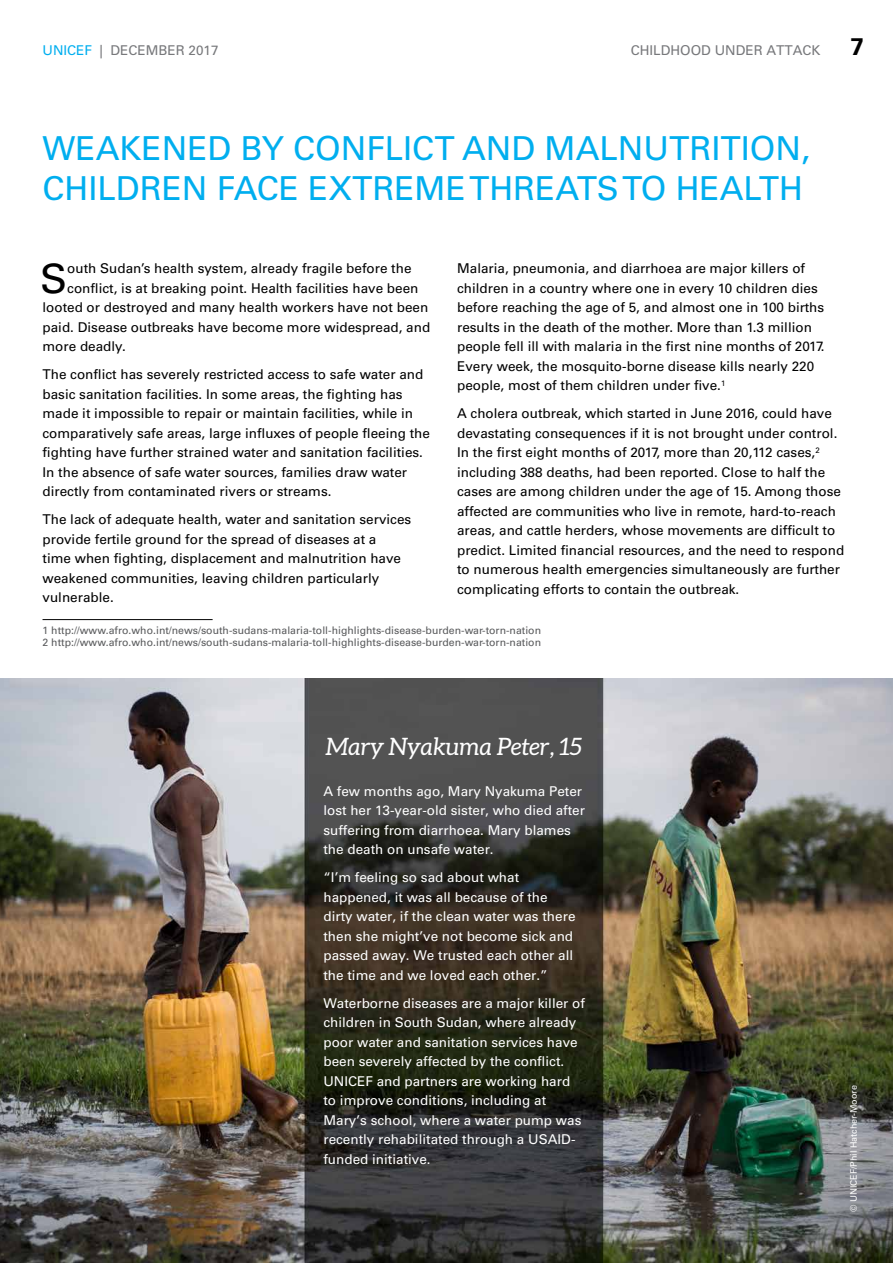
<style>
.page{position:relative;width:893px;height:1263px;background:#fff}
.page>*{position:absolute;margin:0;border:0;box-sizing:border-box;transform-origin:0 0}
.t1{font:40.5px "Univers LT Pro 55 Roman";color:#000}
.t2{font:33px "Univers LT Pro 55 Roman";color:#00aeef}
.t3{font:italic 24px "Aleo";color:#fff}
.t4{font:700 24px "Univers LT Pro 65";color:#000}
.t5{font:13.5px/19.5px "Univers LT Pro 55 Roman";color:#000}
.t6{font:13.5px/19.5px "Univers LT Pro 55 Roman";color:#fff}
.t7{font:13.5px "Univers LT Pro 55 Roman";color:#77787b}
.t8{font:10.5px/12.6px "Univers LT Pro 55 Roman";color:#58595b}
.t9{font:9px "Univers LT Pro 55 Roman";color:#fff}
.s1{color:#00aeef}
</style>
<div class="page">
<img style="left:0;top:678px;width:893px;height:585px">
<hr style="left:43px;top:619px;width:170px;height:1px;background:#000">
<p class="t7" style="left:43px;top:42px;width:178px"><span class="s1">UNICEF</span> | DECEMBER 2017</p>
<p class="t7" style="left:631px;top:42px;width:191px">CHILDHOOD UNDER ATTACK</p>
<h3 class="t4" style="left:850px;top:33px;width:15px">7</h3>
<h2 class="t2" style="left:43px;top:128px;width:122px">Weakened</h2>
<h2 class="t2" style="left:241px;top:128px;width:180px">by conflict</h2>
<h2 class="t2" style="left:462px;top:128px;width:180px">and malnut</h2>
<h2 class="t2" style="left:689px;top:128px;width:123px">rition,</h2>
<h2 class="t2" style="left:43px;top:168px;width:376px">chi ldren face extreme</h2>
<h2 class="t2" style="left:469px;top:168px;width:311px">th reats to health</h2>
<h1 class="t1" style="left:40px;top:254px;width:29px">S</h1>
<p class="t5" style="left:67px;top:259px;width:346px">outh Sudan’s health system, already fragile before the</p>
<p class="t5" style="left:67px;top:278px;width:353px">conflict, is at breaking point. Health facilities have been</p>
<p class="t5" style="left:43px;top:298px;width:387px">looted or destroyed and many health workers have not been</p>
<p class="t5" style="left:43px;top:317px;width:389px">paid. Disease outbreaks have become more widespread, and</p>
<p class="t5" style="left:43px;top:337px;width:85px">more deadly.</p>
<p class="t5" style="left:43px;top:365px;width:389px">The conflict has severely restricted access to safe water and basic sanitation facilities. In some areas, the fighting has made it impossible to repair or maintain facilities, while in comparatively safe areas, large influxes of people fleeing the fighting have further strained water and sanitation facilities.<br>In the absence of safe water sources, families draw water directly from contaminated rivers or streams.</p>
<p class="t5" style="left:43px;top:510px;width:370px">The lack of adequate health, water and sanitation services provide fertile ground for the spread of diseases at a<br>time when fighting, displacement and malnutrition have weakened communities, leaving children particularly vulnerable.</p>
<p class="t5" style="left:457px;top:259px;width:369px">Malaria, pneumonia, and diarrhoea are major killers of children in a country where one in every 10 children dies before reaching the age of 5, and almost one in 100 births results in the death of the mother. More than 1.3 million people fell ill with malaria in the first nine months of 2017.<br>Every week, the mosquito-borne disease kills nearly 220 people, most of them children under five.<sup>1</sup></p>
<p class="t5" style="left:457px;top:404px;width:389px">A cholera outbreak, which started in June 2016, could have devastating consequences if it is not brought under control.<br>In the first eight months of 2017, more than 20,112 cases,<sup>2 </sup>including 388 deaths, had been reported. Close to half the cases are among children under the age of 15. Among those affected are communities who live in remote, hard-to-reach areas, and cattle herders, whose movements are difficult to predict. Limited financial resources, and the need to respond to numerous health emergencies simultaneously are further complicating efforts to contain the outbreak.</p>
<p class="t8" style="left:43px;top:624px;width:500px">1 http://www.afro.who.int/news/south-sudans-malaria-toll-highlights-disease-burden-war-torn-nation<br>2 http://www.afro.who.int/news/south-sudans-malaria-toll-highlights-disease-burden-war-torn-nation</p>
<h3 class="t3" style="left:326px;top:733px;width:258px">Mary Nyakuma Peter, 15</h3>
<p class="t6" style="left:323px;top:781px;width:263px">A few months ago, Mary Nyakuma Peter lost her 13-year-old sister, who died after suffering from diarrhoea. Mary blames the death on unsafe water.</p>
<p class="t6" style="left:323px;top:868px;width:254px">“I’m feeling so sad about what happened, it was all because of the dirty water, if the clean water was there then she might’ve not become sick and passed away. We trusted each other all the time and we loved each other.”</p>
<p class="t6" style="left:323px;top:993px;width:263px">Waterborne diseases are a major killer of children in South Sudan, where already poor water and sanitation services have been severely affected by the conflict.<br>UNICEF and partners are working hard to improve conditions, including at Mary’s school, where a water pump was recently rehabilitated through a USAID&shy;funded initiative.</p>
<p class="t9" style="left:848px;top:1212px;width:128px;rotate:-90deg">© UNICEF/Phil Hatcher-Moore</p>
</div>
